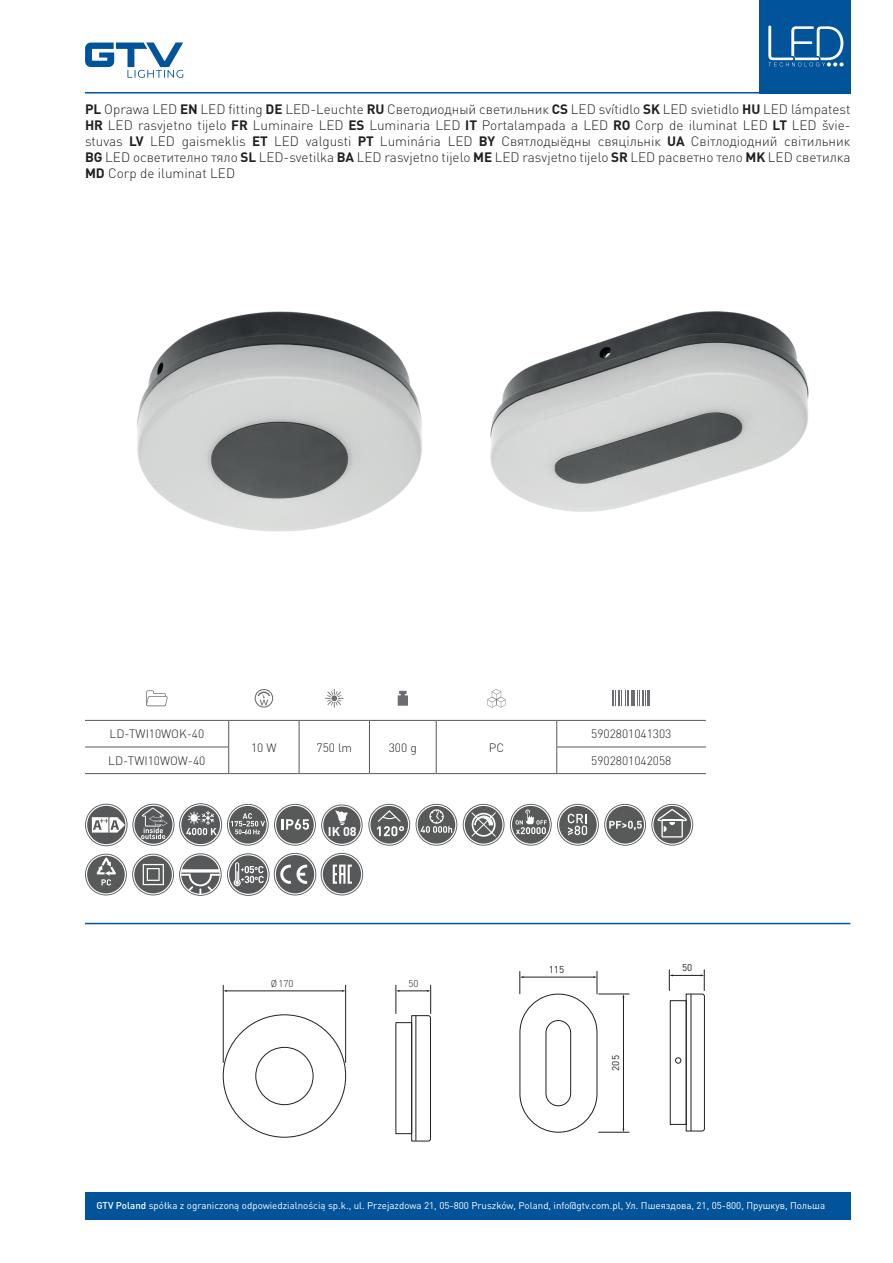
<style>
.page{position:relative;width:893px;height:1263px;background:#fff}
.page>*{position:absolute;margin:0;border:0;box-sizing:border-box;transform-origin:0 0}
.t1{font:300 13.5px/16.2px "DIN Pro";color:#231f20;text-align:justify}
.t2{font:700 12.6px "DIN Pro";color:#fff}
.t3{font:300 12px "DIN Pro";color:#231f20}
.t4{font:9.75px "DIN Pro";color:#fff}
.t5{font:9.75px "DIN Pro";color:#231f20}
.t6{font:300 9.75px "DIN Pro";color:#231f20}
.s1{font-weight:700}
.s2{font-weight:500}
</style>
<div class="page">
<hr style="left:85px;top:720px;width:144px;height:1px;background:#57585a">
<hr style="left:557px;top:720px;width:149px;height:1px;background:#57585a">
<hr style="left:85px;top:747px;width:144px;height:1px;background:#57585a">
<hr style="left:85px;top:773px;width:144px;height:1px;background:#57585a">
<hr style="left:556px;top:747px;width:150px;height:1px;background:#57585a">
<hr style="left:557px;top:773px;width:149px;height:1px;background:#57585a">
<hr style="left:229px;top:720px;width:70px;height:1px;background:#57585a">
<svg style="left:228px;top:721px;width:1px;height:52px"></svg>
<hr style="left:229px;top:773px;width:70px;height:1px;background:#57585a">
<hr style="left:299px;top:720px;width:70px;height:1px;background:#57585a">
<svg style="left:299px;top:721px;width:1px;height:52px"></svg>
<hr style="left:299px;top:773px;width:70px;height:1px;background:#57585a">
<hr style="left:369px;top:720px;width:67px;height:1px;background:#57585a">
<svg style="left:369px;top:721px;width:1px;height:52px"></svg>
<hr style="left:369px;top:773px;width:67px;height:1px;background:#57585a">
<hr style="left:436px;top:720px;width:121px;height:1px;background:#57585a">
<svg style="left:436px;top:721px;width:1px;height:52px"></svg>
<svg style="left:556px;top:721px;width:1px;height:52px"></svg>
<hr style="left:436px;top:773px;width:121px;height:1px;background:#57585a">
<svg style="left:146px;top:690px;width:22px;height:16px"></svg>
<svg style="left:255px;top:689px;width:18px;height:18px"></svg>
<svg style="left:325px;top:689px;width:19px;height:19px"></svg>
<svg style="left:398px;top:691px;width:10px;height:15px"></svg>
<svg style="left:487px;top:689px;width:19px;height:19px"></svg>
<svg style="left:613px;top:690px;width:37px;height:16px"></svg>
<div style="left:256px;top:1047px;width:57px;height:58px;border:1px solid #231f20;border-radius:50%"></div>
<hr style="left:223px;top:985px;width:1px;height:77px;background:#231f20">
<hr style="left:345px;top:985px;width:1px;height:77px;background:#231f20">
<hr style="left:226px;top:990px;width:117px;height:1px;background:#231f20">
<svg style="left:396px;top:985px;width:35px;height:156px"></svg>
<div style="left:396px;top:1022px;width:16px;height:112px;border:1px solid #231f20"></div>
<hr style="left:416px;top:1016px;width:1px;height:124px;background:#231f20">
<div style="left:520px;top:994px;width:77px;height:138px;border:1px solid #231f20;border-radius:39px"></div>
<div style="left:546px;top:1020px;width:25px;height:86px;border:1px solid #231f20;border-radius:12px"></div>
<hr style="left:523px;top:977px;width:71px;height:1px;background:#231f20">
<svg style="left:520px;top:971px;width:3px;height:23px"></svg>
<svg style="left:593px;top:971px;width:5px;height:23px"></svg>
<hr style="left:599px;top:994px;width:30px;height:1px;background:#231f20">
<hr style="left:599px;top:1132px;width:30px;height:1px;background:#231f20">
<hr style="left:623px;top:997px;width:1px;height:132px;background:#231f20">
<svg style="left:669px;top:970px;width:36px;height:161px"></svg>
<div style="left:670px;top:1000px;width:16px;height:125px;border:1px solid #231f20"></div>
<hr style="left:691px;top:994px;width:1px;height:137px;background:#231f20">
<img style="left:137px;top:311px;width:285px;height:221px">
<img style="left:490px;top:311px;width:319px;height:201px">
<svg style="left:651px;top:804px;width:42px;height:42px"></svg>
<div style="left:652px;top:805px;width:40px;height:40px;border:1px solid #fff;border-radius:50%"></div>
<svg style="left:657px;top:809px;width:30px;height:28px"></svg>
<svg style="left:274px;top:804px;width:42px;height:42px"></svg>
<div style="left:275px;top:805px;width:40px;height:40px;border:1px solid #fff;border-radius:50%"></div>
<svg style="left:282px;top:819px;width:27px;height:11px"></svg>
<svg style="left:227px;top:804px;width:42px;height:42px"></svg>
<div style="left:228px;top:805px;width:40px;height:40px;border:1px solid #fff;border-radius:50%"></div>
<svg style="left:231px;top:813px;width:34px;height:21px"></svg>
<svg style="left:416px;top:804px;width:41px;height:42px"></svg>
<div style="left:416px;top:805px;width:40px;height:40px;border:1px solid #fff;border-radius:50%"></div>
<svg style="left:421px;top:809px;width:31px;height:24px"></svg>
<svg style="left:368px;top:804px;width:42px;height:42px"></svg>
<div style="left:369px;top:805px;width:40px;height:40px;border:1px solid #fff;border-radius:50%"></div>
<svg style="left:377px;top:809px;width:27px;height:27px"></svg>
<svg style="left:85px;top:854px;width:42px;height:41px"></svg>
<div style="left:86px;top:854px;width:40px;height:40px;border:1px solid #fff;border-radius:50%"></div>
<svg style="left:97px;top:857px;width:19px;height:28px"></svg>
<svg style="left:463px;top:804px;width:41px;height:42px"></svg>
<div style="left:464px;top:805px;width:40px;height:40px;border:1px solid #fff;border-radius:50%"></div>
<svg style="left:471px;top:812px;width:25px;height:25px"></svg>
<svg style="left:557px;top:804px;width:42px;height:42px"></svg>
<div style="left:558px;top:805px;width:40px;height:40px;border:1px solid #fff;border-radius:50%"></div>
<svg style="left:568px;top:814px;width:19px;height:21px"></svg>
<svg style="left:604px;top:804px;width:42px;height:42px"></svg>
<div style="left:605px;top:805px;width:40px;height:40px;border:1px solid #fff;border-radius:50%"></div>
<svg style="left:609px;top:821px;width:33px;height:9px"></svg>
<svg style="left:132px;top:854px;width:42px;height:41px"></svg>
<div style="left:133px;top:854px;width:40px;height:40px;border:1px solid #fff;border-radius:50%"></div>
<svg style="left:143px;top:864px;width:21px;height:21px"></svg>
<svg style="left:132px;top:804px;width:43px;height:42px"></svg>
<div style="left:133px;top:805px;width:41px;height:40px;border:1px solid #fff;border-radius:50%"></div>
<svg style="left:141px;top:808px;width:27px;height:31px"></svg>
<svg style="left:179px;top:803px;width:43px;height:43px"></svg>
<div style="left:180px;top:804px;width:41px;height:41px;border:1px solid #fff;border-radius:50%"></div>
<svg style="left:182px;top:811px;width:35px;height:24px"></svg>
<div style="left:190px;top:814px;width:8px;height:8px;background:#fff;border-radius:50%"></div>
<svg style="left:510px;top:804px;width:42px;height:42px"></svg>
<div style="left:511px;top:805px;width:40px;height:40px;border:1px solid #fff;border-radius:50%"></div>
<svg style="left:516px;top:809px;width:31px;height:25px"></svg>
<svg style="left:85px;top:43px;width:98px;height:35px"></svg>
<div style="left:85px;top:1192px;width:765px;height:28px;background:#01549a"></div>
<div style="left:759px;top:0;width:91px;height:93px;background:#01549a"></div>
<svg style="left:768px;top:26px;width:76px;height:40px"></svg>
<hr style="left:85px;top:92px;width:765px;height:2px;background:#01549a">
<hr style="left:85px;top:923px;width:765px;height:1px;background:#01549a">
<svg style="left:85px;top:804px;width:43px;height:42px"></svg>
<div style="left:86px;top:805px;width:41px;height:40px;border:1px solid #fff;border-radius:50%"></div>
<svg style="left:92px;top:817px;width:33px;height:15px"></svg>
<svg style="left:321px;top:804px;width:42px;height:42px"></svg>
<div style="left:322px;top:805px;width:40px;height:40px;border:1px solid #fff;border-radius:50%"></div>
<svg style="left:335px;top:810px;width:13px;height:15px"></svg>
<svg style="left:274px;top:853px;width:42px;height:42px"></svg>
<div style="left:275px;top:854px;width:40px;height:40px;border:1px solid #fff;border-radius:50%"></div>
<svg style="left:280px;top:865px;width:27px;height:19px"></svg>
<svg style="left:321px;top:853px;width:42px;height:42px"></svg>
<div style="left:322px;top:854px;width:40px;height:40px;border:1px solid #fff;border-radius:50%"></div>
<svg style="left:333px;top:864px;width:19px;height:20px"></svg>
<svg style="left:227px;top:853px;width:43px;height:43px"></svg>
<div style="left:228px;top:854px;width:41px;height:41px;border:1px solid #fff;border-radius:50%"></div>
<svg style="left:234px;top:862px;width:30px;height:24px"></svg>
<svg style="left:179px;top:853px;width:43px;height:43px"></svg>
<div style="left:180px;top:854px;width:41px;height:41px;border:1px solid #fff;border-radius:50%"></div>
<svg style="left:181px;top:869px;width:39px;height:25px"></svg>
<p class="t1" style="left:85px;top:99px;width:767px"><span class="s1">PL</span> Oprawa LED <span class="s1">EN</span> LED fitting <span class="s1">DE</span> LED-Leuchte <span class="s1">RU</span> Светодиодный светильник <span class="s1">CS</span> LED svítidlo <span class="s1">SK</span> LED svietidlo <span class="s1">HU</span> LED lámpatest <span class="s1">HR</span> LED rasvjetno tijelo <span class="s1">FR</span> Luminaire LED <span class="s1">ES</span> Luminaria LED <span class="s1">IT</span> Portalampada a LED <span class="s1">RO</span> Corp de iluminat LED <span class="s1">LT</span> LED švie&shy;stuvas <span class="s1">LV</span> LED gaismeklis <span class="s1">ET</span> LED valgusti <span class="s1">PT</span> Luminária LED <span class="s1">BY</span> Святлодыёдны свяцільнік <span class="s1">UA</span> Світлодіодний світильник <span class="s1">BG</span> LED осветително тяло <span class="s1">SL</span> LED-svetilka <span class="s1">BA</span> LED rasvjetno tijelo <span class="s1">ME</span> LED rasvjetno tijelo <span class="s1">SR</span> LED расветно тело <span class="s1">MK</span> LED светилка <span class="s1">MD</span> Corp de iluminat LED</p>
<p class="t3" style="left:109px;top:725px;width:96px">LD-TWI10WOK-40</p>
<p class="t3" style="left:591px;top:725px;width:82px">5902801041303</p>
<p class="t3" style="left:251px;top:738px;width:27px">10 W</p>
<p class="t3" style="left:316px;top:738px;width:37px">750 lm</p>
<p class="t3" style="left:389px;top:738px;width:30px">300 g</p>
<p class="t3" style="left:489px;top:738px;width:17px">PC</p>
<p class="t3" style="left:108px;top:751px;width:99px">LD-TWI10WOW-40</p>
<p class="t3" style="left:591px;top:751px;width:82px">5902801042058</p>
<p class="t2" style="left:328px;top:821px;width:30px">IK 08</p>
<p class="t6" style="left:271px;top:977px;width:24px">Ø 170</p>
<p class="t6" style="left:409px;top:977px;width:12px">50</p>
<p class="t5" style="left:549px;top:962px;width:17px">115</p>
<p class="t5" style="left:609px;top:1071px;width:17px;rotate:-90deg">205</p>
<p class="t5" style="left:682px;top:961px;width:12px">50</p>
<p class="t4" style="left:97px;top:1199px;width:730px"><span class="s2">GTV Poland</span> spółka z ograniczoną odpowiedzialnością sp.k., ul. Przejazdowa 21, 05-800 Pruszków, Poland, info@gtv.com.pl, Ул. Пшеяздова, 21, 05-800, Прушкув, Польша</p>
</div>
